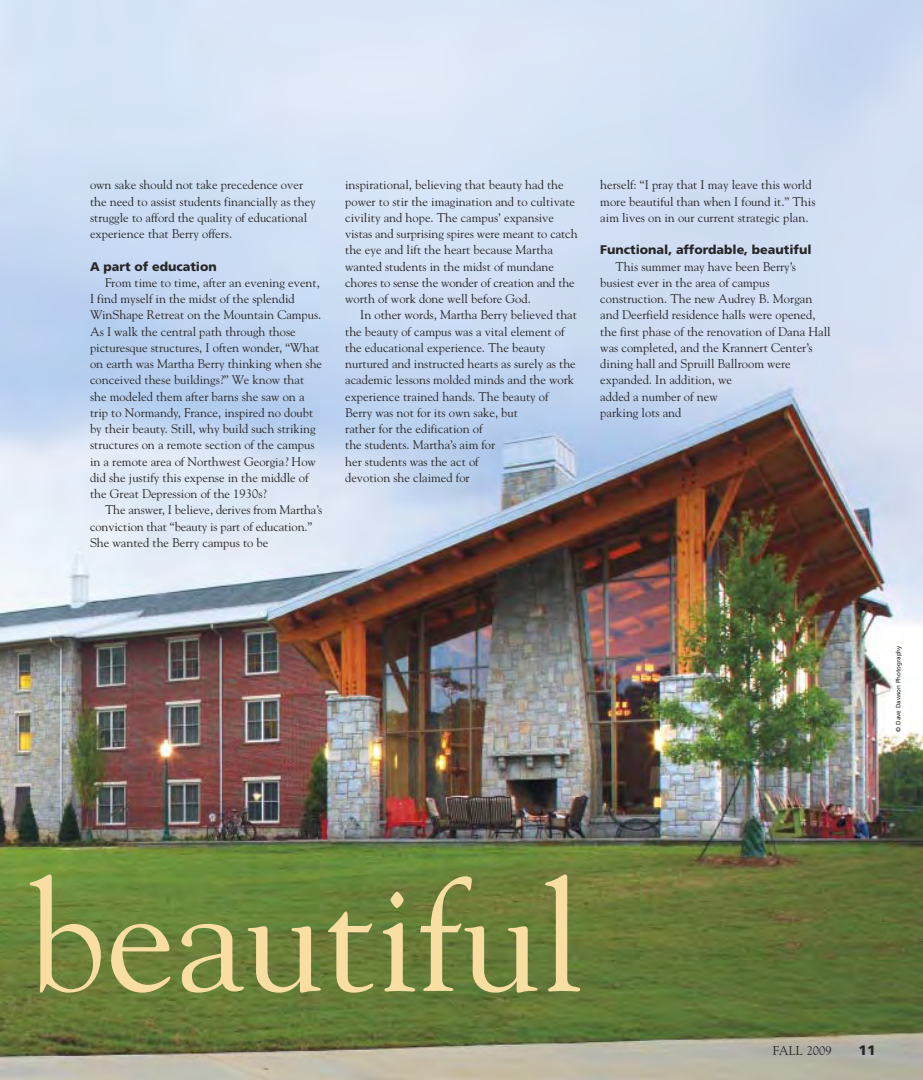
<style>
.page{position:relative;width:923px;height:1080px;background:#fff}
.page>*{position:absolute;margin:0;border:0;box-sizing:border-box;transform-origin:0 0}
.t1{font:156.25px "Goudy";color:#f8dea3}
.t2{font:900 13.75px "Frutiger";color:#272627}
.t3{font:12.75px "Goudy";color:#272627}
.t4{font:12.5px/16.2px "Goudy";color:#272627}
.t5{font:900 12.5px "Frutiger";color:#272627}
.t6{font:6.25px "Frutiger";color:#272627}
.s1{font-size:12.5px}
</style>
<div class="page">
<img style="left:0;top:0;width:922px;height:1080px">
<p class="t4" style="left:90px;top:177px;width:227px">own sake should not take precedence over the need to assist students financially as they struggle to afford the quality of educational experience that Berry offers.</p>
<p class="t5" style="left:90px;top:261px;width:128px">A part of education</p>
<p class="t4" style="left:90px;top:274px;width:233px;text-indent:15px">From time to time, after an evening event, I find myself in the midst of the splendid WinShape Retreat on the Mountain Campus.<br>As I walk the central path through those picturesque structures, I often wonder, “What on earth was Martha Berry thinking when she conceived these buildings?” We know that she modeled them after barns she saw on a trip to Normandy, France, inspired no doubt by their beauty. Still, why build such striking structures on a remote section of the campus in a remote area of Northwest Georgia? How did she justify this expense in the middle of the Great Depression of the 1930s?</p>
<p class="t4" style="left:90px;top:502px;width:234px;text-indent:15px">The answer, I believe, derives from Martha’s conviction that “beauty is part of education.”<br>She wanted the Berry campus to be</p>
<p class="t4" style="left:345px;top:177px;width:234px">inspirational, believing that beauty had the power to stir the imagination and to cultivate civility and hope. The campus’ expansive vistas and surprising spires were meant to catch the eye and lift the heart because Martha wanted students in the midst of mundane chores to sense the wonder of creation and the worth of work done well before God.</p>
<p class="t4" style="left:345px;top:307px;width:233px;text-indent:15px">In other words, Martha Berry believed that the beauty of campus was a vital element of the educational experience. The beauty nurtured and instructed hearts as surely as the academic lessons molded minds and the work experience trained hands. The beauty of Berry was not for its own sake, but<br>rather for the edification of<br>the students. Martha’s aim for<br>her students was the act of<br>devotion she claimed for</p>
<p class="t4" style="left:600px;top:177px;width:217px">herself: “I pray that I may leave this world more beautiful than when I found it.” This aim lives on in our current strategic plan.</p>
<p class="t5" style="left:600px;top:245px;width:213px">Functional, affordable, beautiful</p>
<p class="t4" style="left:600px;top:258px;width:232px;text-indent:15px">This summer may have been Berry’s busiest ever in the area of campus construction. The new Audrey B. Morgan and Deerfield residence halls were opened, the first phase of the renovation of Dana Hall was completed, and the Krannert Center’s dining hall and Spruill Ballroom were expanded. In addition, we<br>added a number of new<br>parking lots and</p>
<p class="t6" style="left:895px;top:732px;width:87px;rotate:-90deg">© Dave Dawson Photography</p>
<h1 class="t1" style="left:28px;top:846px;width:556px">beautiful</h1>
<p class="t3" style="left:772px;top:1043px;width:60px">FALL <span class="s1">2009</span></p>
<p class="t2" style="left:858px;top:1045px;width:18px">11</p>
</div>
